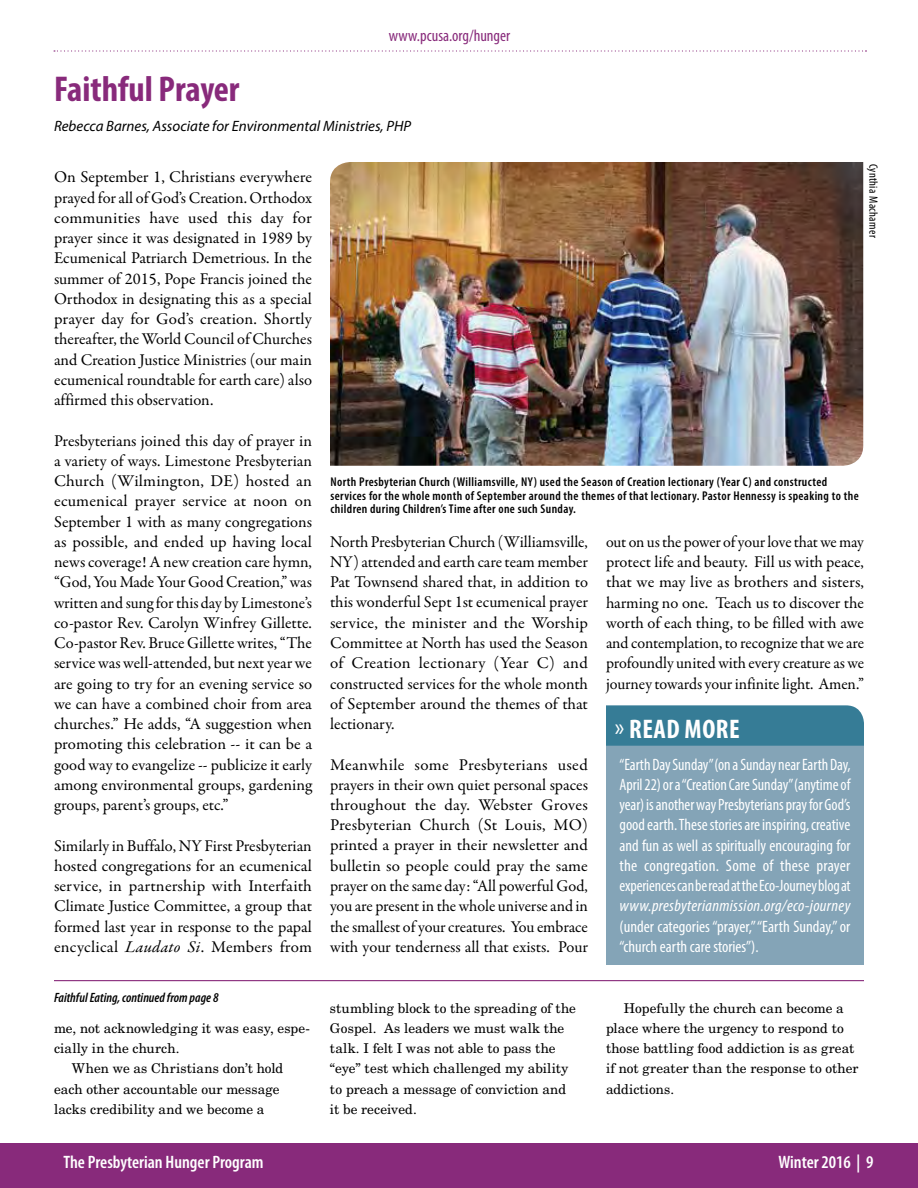
<style>
.page{position:relative;width:918px;height:1188px;background:#fff}
.page>*{position:absolute;margin:0;border:0;box-sizing:border-box;transform-origin:0 0}
.t1{font:700 condensed 36px "Myriad Pro";color:#882a7b}
.t2{font:700 condensed 27px "Myriad Pro";letter-spacing:.02em;color:#fff}
.t3{font:600 condensed 18px "Myriad Pro";color:#fff}
.t4{font:16.5px/20.2px "Garamond Premr Pro";color:#000;text-align:justify}
.t5{font:condensed 16.5px/20.2px "Myriad Pro";color:#fff;text-align:justify}
.t6{font:italic condensed 16.5px "Myriad Pro";letter-spacing:.02em;color:#fff}
.t7{font:condensed 16.5px "Myriad Pro";color:#882a7b}
.t8{font:italic 15px "Myriad Pro";color:#000}
.t9{font:13.5px/20.2px "New Century Schlbk LT Std";letter-spacing:.01em;color:#000}
.t10{font:italic 600 condensed 13.5px "Myriad Pro";color:#000}
.t11{font:600 condensed 12.75px/13.5px "Myriad Pro";letter-spacing:.03em;color:#000}
.t12{font:condensed 12px "Myriad Pro";letter-spacing:.03em;color:#000}
.s1{font-style:italic}
.s2{font-weight:400}
</style>
<div class="page">
<svg style="left:54px;top:50px;width:813px;height:2px"></svg>
<div style="left:0;top:1143px;width:918px;height:45px;background:#882a7b"></div>
<div style="left:606px;top:731px;width:258px;height:234px;background:#84a4b7"></div>
<div style="left:606px;top:705px;width:258px;height:41px;background:#367c96"></div>
<img style="left:330px;top:162px;width:533px;height:304px">
<hr style="left:54px;top:980px;width:810px;height:1px;background:#882a7b">
<p class="t7" style="left:389px;top:26px;width:123px">www.pcusa.org/hunger</p>
<h1 class="t1" style="left:54px;top:67px;width:187px">Faithful Prayer</h1>
<p class="t8" style="left:54px;top:117px;width:359px">Rebecca Barnes, Associate for Environmental Ministries, PHP</p>
<p class="t4" style="left:54px;top:167px;width:260px">On September 1, Christians everywhere prayed for all of God’s Creation. Orthodox communities have used this day for prayer since it was designated in 1989 by Ecumenical Patriarch Demetrious. In the summer of 2015, Pope Francis joined the Orthodox in designating this as a special prayer day for God’s creation. Shortly thereafter, the World Council of Churches and Creation Justice Ministries (our main ecumenical roundtable for earth care) also affirmed this observation.</p>
<p class="t4" style="left:54px;top:431px;width:260px">Presbyterians joined this day of prayer in a variety of ways. Limestone Presbyterian Church (Wilmington, DE) hosted an ecumenical prayer service at noon on September 1 with as many congregations as possible, and ended up having local news coverage! A new creation care hymn, “God, You Made Your Good Creation,” was written and sung for this day by Limestone’s co-pastor Rev. Carolyn Winfrey Gillette.<br>Co-pastor Rev. Bruce Gillette writes, “The service was well-attended, but next year we are going to try for an evening service so we can have a combined choir from area churches.” He adds, “A suggestion when promoting this celebration -- it can be a good way to evangelize -- publicize it early among environmental groups, gardening groups, parent’s groups, etc.”</p>
<p class="t4" style="left:54px;top:836px;width:260px">Similarly in Buffalo, NY First Presbyterian hosted congregations for an ecumenical service, in partnership with Interfaith Climate Justice Committee, a group that formed last year in response to the papal encyclical <span class="s1">Laudato Si</span>. Members from</p>
<p class="t10" style="left:54px;top:990px;width:166px">Faithful Eating, continued from page 8</p>
<p class="t9" style="left:54px;top:1018px;width:258px">me, not acknowledging it was easy, espe-</p>
<p class="t9" style="left:54px;top:1038px;width:127px">cially in the church.</p>
<p class="t9" style="left:72px;top:1058px;width:213px">When we as Christians don’t hold</p>
<p class="t9" style="left:54px;top:1079px;width:227px">each other accountable our message</p>
<p class="t9" style="left:54px;top:1099px;width:212px">lacks credibility and we become a</p>
<p class="t12" style="left:881px;top:164px;width:75px;rotate:90deg">Cynthia Machamer</p>
<p class="t11" style="left:331px;top:475px;width:530px">North Presbyterian Church (Williamsville, NY) used the Season of Creation lectionary (Year C) and constructed services for the whole month of September around the themes of that lectionary. Pastor Hennessy is speaking to the children during Children’s Time after one such Sunday.</p>
<p class="t4" style="left:330px;top:532px;width:260px">North Presbyterian Church (Williamsville, NY) attended and earth care team member Pat Townsend shared that, in addition to this wonderful Sept 1st ecumenical prayer service, the minister and the Worship Committee at North has used the Season of Creation lectionary (Year C) and constructed services for the whole month of September around the themes of that lectionary.</p>
<p class="t4" style="left:330px;top:755px;width:260px">Meanwhile some Presbyterians used prayers in their own quiet personal spaces throughout the day. Webster Groves Presbyterian Church (St Louis, MO) printed a prayer in their newsletter and bulletin so people could pray the same prayer on the same day: “All powerful God, you are present in the whole universe and in the smallest of your creatures. You embrace with your tenderness all that exists. Pour</p>
<p class="t4" style="left:606px;top:532px;width:260px">out on us the power of your love that we may protect life and beauty. Fill us with peace, that we may live as brothers and sisters, harming no one. Teach us to discover the worth of each thing, to be filled with awe and contemplation, to recognize that we are profoundly united with every creature as we journey towards your infinite light. Amen.”</p>
<h2 class="t2" style="left:615px;top:713px;width:126px"><span class="s2">»</span> READ MORE</h2>
<p class="t5" style="left:620px;top:754px;width:233px">“Earth Day Sunday” (on a Sunday near Earth Day, April 22) or a “Creation Care Sunday” (anytime of year) is another way Presbyterians pray for God’s good earth. These stories are inspiring, creative and fun as well as spiritually encouraging for the congregation. Some of these prayer experiences can be read at the Eco-Journey blog at</p>
<p class="t6" style="left:620px;top:896px;width:232px">www.presbyterianmission.org/eco-journey</p>
<p class="t5" style="left:620px;top:916px;width:232px">(under categories “prayer,” “Earth Sunday,” or “church earth care stories”).</p>
<p class="t9" style="left:330px;top:998px;width:247px">stumbling block to the spreading of the Gospel. As leaders we must walk the talk. I felt I was not able to pass the “eye” test which challenged my ability to preach a message of conviction and it be received.</p>
<p class="t9" style="left:606px;top:998px;width:254px;text-indent:18px">Hopefully the church can become a place where the urgency to respond to those battling food addiction is as great if not greater than the response to other addictions.</p>
<p class="t3" style="left:63px;top:1151px;width:202px">The Presbyterian Hunger Program</p>
<p class="t3" style="left:779px;top:1151px;width:96px">Winter 2016 | 9</p>
</div>
